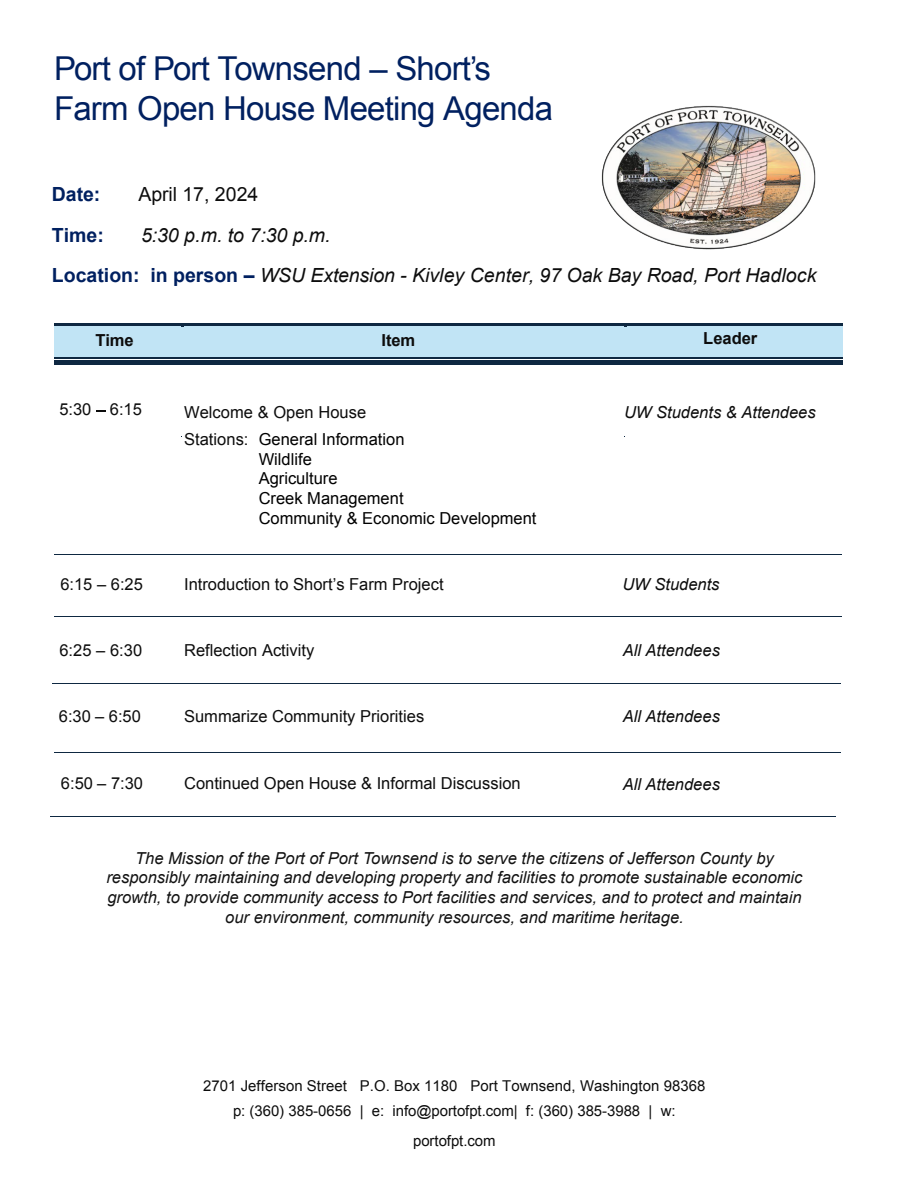
<style>
.page{position:relative;width:918px;height:1188px;background:#fff}
.page>*{position:absolute;margin:0;border:0;box-sizing:border-box;transform-origin:0 0}
.t1{font:33px/40.3px "Arial";letter-spacing:-.025em;color:#002060}
.t2{font:italic 19.5px/40.3px "Arial";color:#0d0d0d}
.t3{font:19.5px "Arial";color:#0d0d0d}
.t4{font:700 19.5px "Arial";letter-spacing:-.005em;color:#002060}
.t5{font:italic 16.5px/19.8px "Arial";color:rgb(0 0 0/.93);text-align:center}
.t6{font:16.5px "Arial";color:#0d0d0d}
.t7{font:16.5px/19.8px "Arial";color:#000}
.t8{font:italic 16.5px "Arial";color:#0d0d0d}
.t9{font:700 16.5px "Arial";color:#0d0d0d}
.t10{font:15px/25.3px "Arial";letter-spacing:.005em;color:#0d0d0d;text-align:center}
.s1{font-weight:700;font-style:normal;color:#002060}
.s2{color:#0d0d0d}
</style>
<div class="page">
<div style="left:54px;top:327px;width:127px;height:31px;background:#c1e4f5"></div>
<div style="left:181px;top:327px;width:435px;height:31px;background:#c1e4f5"></div>
<div style="left:624px;top:327px;width:218px;height:31px;background:#c1e4f5"></div>
<svg style="left:54px;top:323px;width:127px;height:4px"></svg>
<svg style="left:181px;top:323px;width:4px;height:4px"></svg>
<svg style="left:185px;top:323px;width:439px;height:4px;fill:#0e2841"></svg>
<hr style="left:185px;top:327px;width:439px;height:1px;background:#c1e4f5">
<svg style="left:624px;top:323px;width:3px;height:4px"></svg>
<svg style="left:627px;top:323px;width:215px;height:4px"></svg>
<hr style="left:54px;top:358px;width:127px;height:1px;background:#0e2841">
<hr style="left:54px;top:360px;width:127px;height:4px;background:#0e2841">
<svg style="left:181px;top:358px;width:7px;height:6px"></svg>
<hr style="left:188px;top:358px;width:436px;height:1px;background:#0e2841">
<hr style="left:188px;top:360px;width:436px;height:4px;background:#0e2841">
<svg style="left:624px;top:358px;width:7px;height:6px"></svg>
<hr style="left:631px;top:358px;width:211px;height:1px;background:#0e2841">
<hr style="left:631px;top:360px;width:211px;height:4px;background:#0e2841">
<hr style="left:54px;top:554px;width:127px;height:1px;background:#0e2841">
<hr style="left:182px;top:554px;width:442px;height:1px;background:#0e2841">
<hr style="left:624px;top:554px;width:218px;height:1px;background:#0e2841">
<hr style="left:54px;top:617px;width:127px;height:1px;background:#0e2841">
<hr style="left:182px;top:617px;width:442px;height:1px;background:#0e2841">
<hr style="left:624px;top:617px;width:218px;height:1px;background:#0e2841">
<hr style="left:52px;top:683px;width:128px;height:1px;background:#0e2841">
<hr style="left:180px;top:683px;width:443px;height:1px;background:#0e2841">
<hr style="left:623px;top:683px;width:218px;height:1px;background:#0e2841">
<hr style="left:54px;top:752px;width:127px;height:1px;background:#0e2841">
<hr style="left:180px;top:752px;width:443px;height:1px;background:#0e2841">
<hr style="left:623px;top:752px;width:218px;height:1px;background:#0e2841">
<img style="left:601px;top:105px;width:215px;height:145px">
<hr style="left:50px;top:816px;width:128px;height:1px;background:#0e2841">
<hr style="left:178px;top:816px;width:442px;height:1px;background:#0e2841">
<hr style="left:618px;top:816px;width:218px;height:1px;background:#0e2841">
<h1 class="t1" style="left:54px;top:49px;width:501px">Port of Port Townsend – Short’s<br>Farm Open House Meeting Agenda</h1>
<p class="t4" style="left:52px;top:181px;width:50px">Date:</p>
<p class="t3" style="left:139px;top:182px;width:121px">April 17, 2024</p>
<p class="t4" style="left:52px;top:222px;width:53px">Time:</p>
<p class="t2" style="left:52px;top:215px;width:766px;text-indent:89px">5:30 p.m. to 7:30 p.m.<br><span class="s1">Location: in person –</span> WSU Extension - Kivley Center, 97 Oak Bay Road, Port Hadlock</p>
<p class="t9" style="left:95px;top:329px;width:40px">Time</p>
<p class="t9" style="left:381px;top:329px;width:35px">Item</p>
<p class="t9" style="left:703px;top:328px;width:56px">Leader</p>
<p class="t6" style="left:59px;top:398px;width:84px">5:30 6:15</p>
<p class="t6" style="left:184px;top:401px;width:184px">Welcome &amp; Open House</p>
<p class="t8" style="left:624px;top:401px;width:193px">UW Students &amp; Attendees</p>
<p class="t7" style="left:259px;top:429px;width:279px;text-indent:-75px"><span class="s2">Stations:</span> General Information<br>Wildlife<br>Agriculture<br>Creek Management<br>Community &amp; Economic Development</p>
<p class="t6" style="left:60px;top:573px;width:84px">6:15 – 6:25</p>
<p class="t6" style="left:184px;top:573px;width:261px">Introduction to Short’s Farm Project</p>
<p class="t8" style="left:622px;top:573px;width:99px">UW Students</p>
<p class="t6" style="left:59px;top:640px;width:84px">6:25 – 6:30</p>
<p class="t6" style="left:59px;top:705px;width:84px">6:30 – 6:50</p>
<p class="t6" style="left:184px;top:640px;width:132px">Reflection Activity</p>
<p class="t8" style="left:623px;top:640px;width:99px">All Attendees</p>
<p class="t6" style="left:184px;top:705px;width:242px">Summarize Community Priorities</p>
<p class="t8" style="left:623px;top:705px;width:99px">All Attendees</p>
<p class="t6" style="left:61px;top:773px;width:84px">6:50 – 7:30</p>
<p class="t6" style="left:184px;top:773px;width:338px">Continued Open House &amp; Informal Discussion</p>
<p class="t8" style="left:623px;top:774px;width:99px">All Attendees</p>
<p class="t5" style="left:106px;top:848px;width:698px">The Mission of the Port of Port Townsend is to serve the citizens of Jefferson County by responsibly maintaining and developing property and facilities to promote sustainable economic growth, to provide community access to Port facilities and services, and to protect and maintain our environment, community resources, and maritime heritage.</p>
<p class="t10" style="left:203px;top:1073px;width:504px">2701 Jefferson Street P.O. Box 1180 Port Townsend, Washington 98368 p: (360) 385-0656 | e: info@portofpt.com| f: (360) 385-3988 | w:</p>
<p class="t10" style="left:413px;top:1128px;width:84px">portofpt.com</p>
</div>
